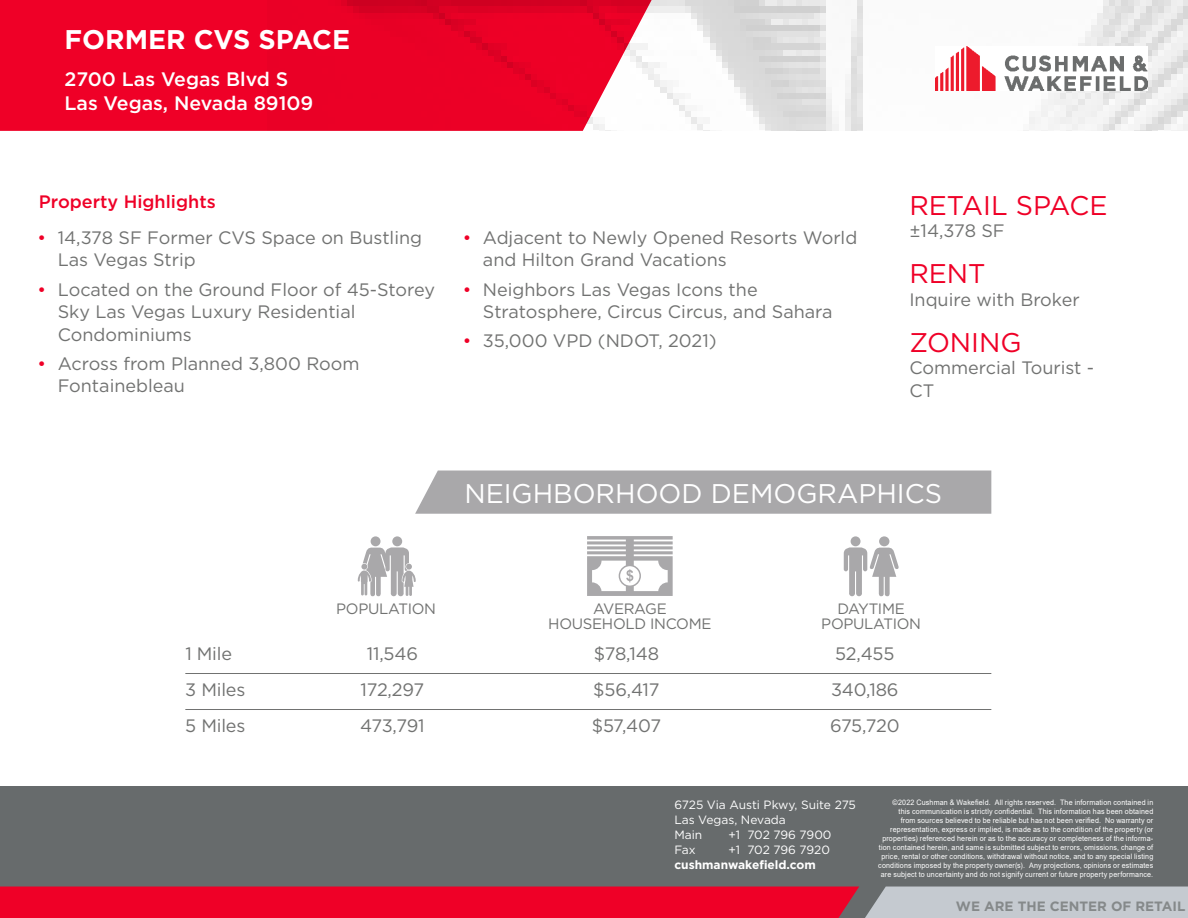
<style>
.page{position:relative;width:1188px;height:918px;background:#fff}
.page>*{position:absolute;margin:0;border:0;box-sizing:border-box;transform-origin:0 0}
.t1{font:27px "Gotham";color:#fff}
.t2{font:27px "Gotham";color:#ef0027}
.t3{font:700 27px "Gotham";color:#fff}
.t4{font:500 19.5px/24.8px "Gotham";color:#fff}
.t5{font:18px/22.5px "Gotham";color:#717271}
.t6{font:500 18px "Gotham";color:#ef0027}
.t7{font:15px/15px "Gotham";letter-spacing:-.02em;color:#717271;text-align:center}
.t8{font:700 13.5px "Gotham";color:#85898a}
.t9{font:12px/15px "Gotham";color:#fff}
.t10{font:700 12px "Gotham";color:#fff}
.t11{font:7.5px/9px "Arial";letter-spacing:.02em;color:#fff;text-align:right;scale:.95 1}
.s1{color:#ef0027}
</style>
<div class="page">
<img style="left:653px;top:0;width:535px;height:131px">
<div style="left:0;top:786px;width:1188px;height:132px;background:#676b6c"></div>
<img style="left:936px;top:46px;width:211px;height:45px">
<svg style="left:0;top:887px;width:1188px;height:31px;background:#e13654"></svg>
<svg style="left:0;top:0;width:653px;height:131px;background:#ec0e32"></svg>
<div style="left:415px;top:471px;width:577px;height:43px;background:#a9a8aa"></div>
<div style="left:371px;top:536px;width:10px;height:10px;background:#a9a8aa;border-radius:50%"></div>
<div style="left:392px;top:536px;width:10px;height:10px;background:#a9a8aa;border-radius:50%"></div>
<svg style="left:358px;top:547px;width:58px;height:49px"></svg>
<svg style="left:587px;top:536px;width:86px;height:60px"></svg>
<div style="left:851px;top:536px;width:10px;height:10px;background:#a9a8aa;border-radius:50%"></div>
<div style="left:879px;top:536px;width:10px;height:10px;background:#a9a8aa;border-radius:50%"></div>
<svg style="left:844px;top:547px;width:55px;height:49px"></svg>
<hr style="left:185px;top:673px;width:806px;height:1px;background:#717271">
<hr style="left:185px;top:709px;width:806px;height:1px;background:#717271">
<h1 class="t3" style="left:65px;top:21px;width:287px">FORMER CVS SPACE</h1>
<h2 class="t4" style="left:65px;top:66px;width:250px">2700 Las Vegas Blvd S<br>Las Vegas, Nevada 89109</h2>
<h3 class="t6" style="left:39px;top:190px;width:178px">Property Highlights</h3>
<h3 class="t5" style="left:58px;top:226px;width:366px;text-indent:-20px"><span class="s1">•</span> 14,378 SF Former CVS Space on Bustling<br>Las Vegas Strip</h3>
<h3 class="t5" style="left:58px;top:278px;width:379px;text-indent:-20px"><span class="s1">•</span> Located on the Ground Floor of 45-Storey<br>Sky Las Vegas Luxury Residential<br>Condominiums</h3>
<h3 class="t5" style="left:58px;top:352px;width:303px;text-indent:-20px"><span class="s1">•</span> Across from Planned 3,800 Room<br>Fontainebleau</h3>
<h3 class="t5" style="left:483px;top:226px;width:376px;text-indent:-20px"><span class="s1">•</span> Adjacent to Newly Opened Resorts World and Hilton Grand Vacations</h3>
<h3 class="t5" style="left:483px;top:278px;width:351px;text-indent:-20px"><span class="s1">•</span> Neighbors Las Vegas Icons the<br>Stratosphere, Circus Circus, and Sahara</h3>
<h3 class="t5" style="left:463px;top:329px;width:255px"><span class="s1">•</span> 35,000 VPD (NDOT, 2021)</h3>
<h1 class="t2" style="left:909px;top:188px;width:200px">RETAIL SPACE</h1>
<h3 class="t5" style="left:909px;top:219px;width:97px">±14,378 SF</h3>
<h1 class="t2" style="left:909px;top:256px;width:78px">RENT</h1>
<h3 class="t5" style="left:909px;top:288px;width:172px">Inquire with Broker</h3>
<h1 class="t2" style="left:909px;top:325px;width:114px">ZONING</h1>
<h3 class="t5" style="left:909px;top:356px;width:186px">Commercial Tourist -<br>CT</h3>
<h1 class="t1" style="left:464px;top:476px;width:479px">NEIGHBORHOOD DEMOGRAPHICS</h1>
<h3 class="t7" style="left:336px;top:601px;width:101px">POPULATION</h3>
<h3 class="t7" style="left:548px;top:601px;width:165px">AVERAGE<br>HOUSEHOLD INCOME</h3>
<h3 class="t7" style="left:821px;top:601px;width:101px">DAYTIME<br>POPULATION</h3>
<h3 class="t5" style="left:185px;top:642px;width:48px">1 Mile</h3>
<h3 class="t5" style="left:367px;top:642px;width:53px">11,546</h3>
<h3 class="t5" style="left:594px;top:642px;width:67px">$78,148</h3>
<h3 class="t5" style="left:835px;top:642px;width:61px">52,455</h3>
<h3 class="t5" style="left:185px;top:678px;width:62px">3 Miles</h3>
<h3 class="t5" style="left:361px;top:678px;width:65px">172,297</h3>
<h3 class="t5" style="left:593px;top:678px;width:68px">$56,417</h3>
<h3 class="t5" style="left:831px;top:678px;width:69px">340,186</h3>
<h3 class="t5" style="left:185px;top:714px;width:62px">5 Miles</h3>
<h3 class="t5" style="left:360px;top:714px;width:66px">473,791</h3>
<h3 class="t5" style="left:592px;top:714px;width:71px">$57,407</h3>
<h3 class="t5" style="left:830px;top:714px;width:71px">675,720</h3>
<h3 class="t9" style="left:674px;top:797px;width:183px">6725 Via Austi Pkwy, Suite 275<br>Las Vegas, Nevada<br>Main</h3>
<h3 class="t9" style="left:728px;top:827px;width:105px">+1 702 796 7900</h3>
<h3 class="t9" style="left:674px;top:842px;width:23px">Fax</h3>
<h3 class="t9" style="left:728px;top:842px;width:103px">+1 702 796 7920</h3>
<h3 class="t10" style="left:674px;top:857px;width:143px">cushmanwakefield.com</h3>
<p class="t11" style="left:878px;top:797px;width:291px">©2022 Cushman &amp; Wakefield. All rights reserved. The information contained in<br>this communication is strictly confidential. This information has been obtained<br>from sources believed to be reliable but has not been verified. No warranty or representation, express or implied, is made as to the condition of the property (or properties) referenced herein or as to the accuracy or completeness of the informa&shy;tion contained herein, and same is submitted subject to errors, omissions, change of price, rental or other conditions, withdrawal without notice, and to any special listing conditions imposed by the property owner(s). Any projections, opinions or estimates are subject to uncertainty and do not signify current or future property performance.</p>
<h3 class="t8" style="left:956px;top:897px;width:231px">WE ARE THE CENTER OF RETAIL</h3>
</div>
